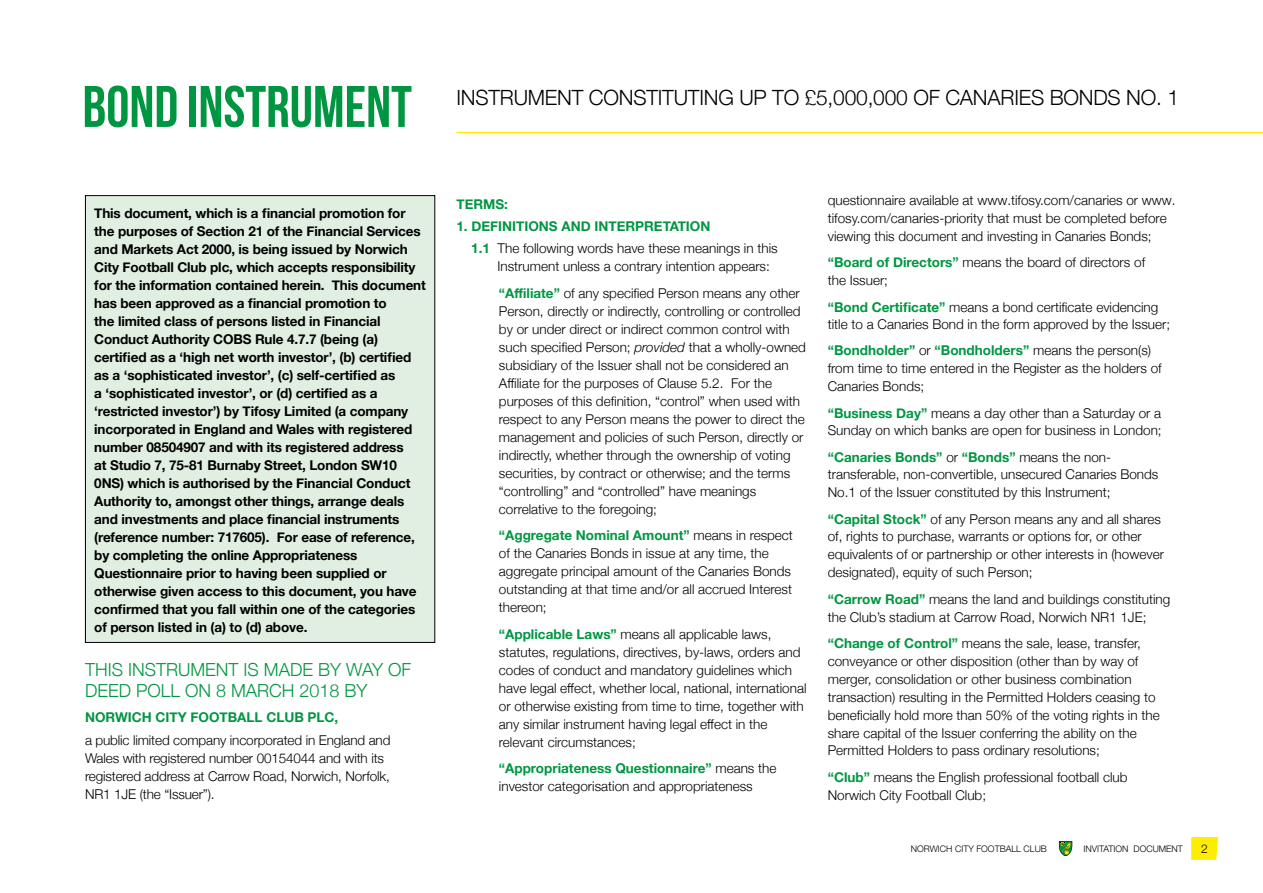
<style>
.page{position:relative;width:1263px;height:893px;background:#fff}
.page>*{position:absolute;margin:0;border:0;box-sizing:border-box;transform-origin:0 0}
.t1{font:58.5px "Bebas Neue";color:#009641}
.t2{font:300 21px "Helvetica Neue";letter-spacing:-.01em;color:#000}
.t3{font:300 18px/21px "Helvetica Neue";color:#009641}
.t4{font:300 13.5px/18px "Helvetica Neue";color:#000}
.t5{font:700 13.5px/18px "Helvetica Neue";letter-spacing:-.01em;color:#000}
.t6{font:700 13.5px "Helvetica Neue";color:#009641}
.t7{font:300 12px "Helvetica Neue";color:#000}
.t8{font:300 9px "Helvetica Neue";color:#000}
.s1{font-weight:700;color:#009641}
.s2{font-style:italic}
</style>
<div class="page">
<svg style="left:1191px;top:837px;width:27px;height:23px"></svg>
<svg style="left:1059px;top:841px;width:13px;height:15px"></svg>
<hr style="left:456px;top:132px;width:807px;height:1px;background:#ffed00">
<div style="left:85px;top:196px;width:350px;height:446px;background:#e1efe2"></div>
<div style="left:85px;top:195px;width:350px;height:448px;border:1px solid #000"></div>
<h1 class="t1" style="left:82px;top:75px;width:331px">BOND INSTRUMENT</h1>
<h2 class="t2" style="left:456px;top:81px;width:724px">INSTRUMENT CONSTITUTING UP TO £5,000,000 OF CANARIES BONDS NO. 1</h2>
<p class="t5" style="left:94px;top:204px;width:333px">This document, which is a financial promotion for the purposes of Section 21 of the Financial Services and Markets Act 2000, is being issued by Norwich City Football Club plc, which accepts responsibility for the information contained herein. This document has been approved as a financial promotion to<br>the limited class of persons listed in Financial Conduct Authority COBS Rule 4.7.7 (being (a) certified as a ‘high net worth investor’, (b) certified as a ‘sophisticated investor’, (c) self-certified as<br>a ‘sophisticated investor’, or (d) certified as a ‘restricted investor’) by Tifosy Limited (a company incorporated in England and Wales with registered number 08504907 and with its registered address<br>at Studio 7, 75-81 Burnaby Street, London SW10<br>0NS) which is authorised by the Financial Conduct Authority to, amongst other things, arrange deals and investments and place financial instruments (reference number: 717605). For ease of reference, by completing the online Appropriateness Questionnaire prior to having been supplied or otherwise given access to this document, you have confirmed that you fall within one of the categories of person listed in (a) to (d) above.</p>
<h3 class="t3" style="left:85px;top:658px;width:327px">THIS INSTRUMENT IS MADE BY WAY OF<br>DEED POLL ON 8 MARCH 2018 BY</h3>
<p class="t6" style="left:85px;top:707px;width:255px">NORWICH CITY FOOTBALL CLUB PLC,</p>
<p class="t4" style="left:85px;top:730px;width:307px">a public limited company incorporated in England and Wales with registered number 00154044 and with its registered address at Carrow Road, Norwich, Norfolk, NR1 1JE (the “Issuer”).</p>
<p class="t6" style="left:456px;top:193px;width:53px">TERMS:</p>
<p class="t4" style="left:471px;top:214px;width:308px;line-height:22.2px;text-indent:-15px"><span class="s1">1. DEFINITIONS AND INTERPRETATION<br>1.1</span> The following words have these meanings in this</p>
<p class="t4" style="left:498px;top:252px;width:304px;line-height:26.5px">Instrument unless a contrary intention appears: <span class="s1">“Affiliate”</span> of any specified Person means any other</p>
<p class="t4" style="left:499px;top:301px;width:309px">Person, directly or indirectly, controlling or controlled by or under direct or indirect common control with such specified Person; <span class="s2">provided</span> that a wholly-owned subsidiary of the Issuer shall not be considered an Affiliate for the purposes of Clause 5.2. For the purposes of this definition, “control” when used with respect to any Person means the power to direct the management and policies of such Person, directly or indirectly, whether through the ownership of voting securities, by contract or otherwise; and the terms “controlling” and “controlled” have meanings correlative to the foregoing;</p>
<p class="t4" style="left:499px;top:525px;width:295px"><span class="s1">“Aggregate Nominal Amount”</span> means in respect of the Canaries Bonds in issue at any time, the aggregate principal amount of the Canaries Bonds outstanding at that time and/or all accrued Interest thereon;</p>
<p class="t4" style="left:499px;top:624px;width:309px"><span class="s1">“Applicable Laws”</span> means all applicable laws, statutes, regulations, directives, by-laws, orders and codes of conduct and mandatory guidelines which have legal effect, whether local, national, international or otherwise existing from time to time, together with any similar instrument having legal effect in the relevant circumstances;</p>
<p class="t4" style="left:499px;top:758px;width:279px"><span class="s1">“Appropriateness Questionnaire”</span> means the investor categorisation and appropriateness</p>
<p class="t4" style="left:828px;top:190px;width:349px">questionnaire available at www.tifosy.com/canaries or www. tifosy.com/canaries-priority that must be completed before viewing this document and investing in Canaries Bonds;</p>
<p class="t4" style="left:828px;top:253px;width:319px"><span class="s1">“Board of Directors”</span> means the board of directors of the Issuer;</p>
<p class="t4" style="left:828px;top:297px;width:344px"><span class="s1">“Bond Certificate”</span> means a bond certificate evidencing title to a Canaries Bond in the form approved by the Issuer;</p>
<p class="t4" style="left:828px;top:341px;width:335px"><span class="s1">“Bondholder”</span> or <span class="s1">“Bondholders”</span> means the person(s) from time to time entered in the Register as the holders of<br>Canaries Bonds;</p>
<p class="t4" style="left:828px;top:403px;width:335px"><span class="s1">“Business Day”</span> means a day other than a Saturday or a<br>Sunday on which banks are open for business in London;</p>
<p class="t4" style="left:828px;top:447px;width:332px"><span class="s1">“Canaries Bonds”</span> or <span class="s1">“Bonds”</span> means the non&shy;transferable, non-convertible, unsecured Canaries Bonds<br>No.1 of the Issuer constituted by this Instrument;</p>
<p class="t4" style="left:828px;top:509px;width:338px"><span class="s1">“Capital Stock”</span> of any Person means any and all shares of, rights to purchase, warrants or options for, or other equivalents of or partnership or other interests in (however designated), equity of such Person;</p>
<p class="t4" style="left:828px;top:589px;width:344px"><span class="s1">“Carrow Road”</span> means the land and buildings constituting the Club’s stadium at Carrow Road, Norwich NR1 1JE;</p>
<p class="t4" style="left:828px;top:633px;width:333px"><span class="s1">“Change of Control”</span> means the sale, lease, transfer, conveyance or other disposition (other than by way of merger, consolidation or other business combination transaction) resulting in the Permitted Holders ceasing to beneficially hold more than 50% of the voting rights in the share capital of the Issuer conferring the ability on the Permitted Holders to pass ordinary resolutions;</p>
<p class="t4" style="left:828px;top:767px;width:301px"><span class="s1">“Club”</span> means the English professional football club<br>Norwich City Football Club;</p>
<p class="t8" style="left:911px;top:841px;width:138px">NORWICH CITY FOOTBALL CLUB</p>
<p class="t8" style="left:1083px;top:841px;width:101px">INVITATION DOCUMENT</p>
<p class="t7" style="left:1201px;top:839px;width:8px">2</p>
</div>
